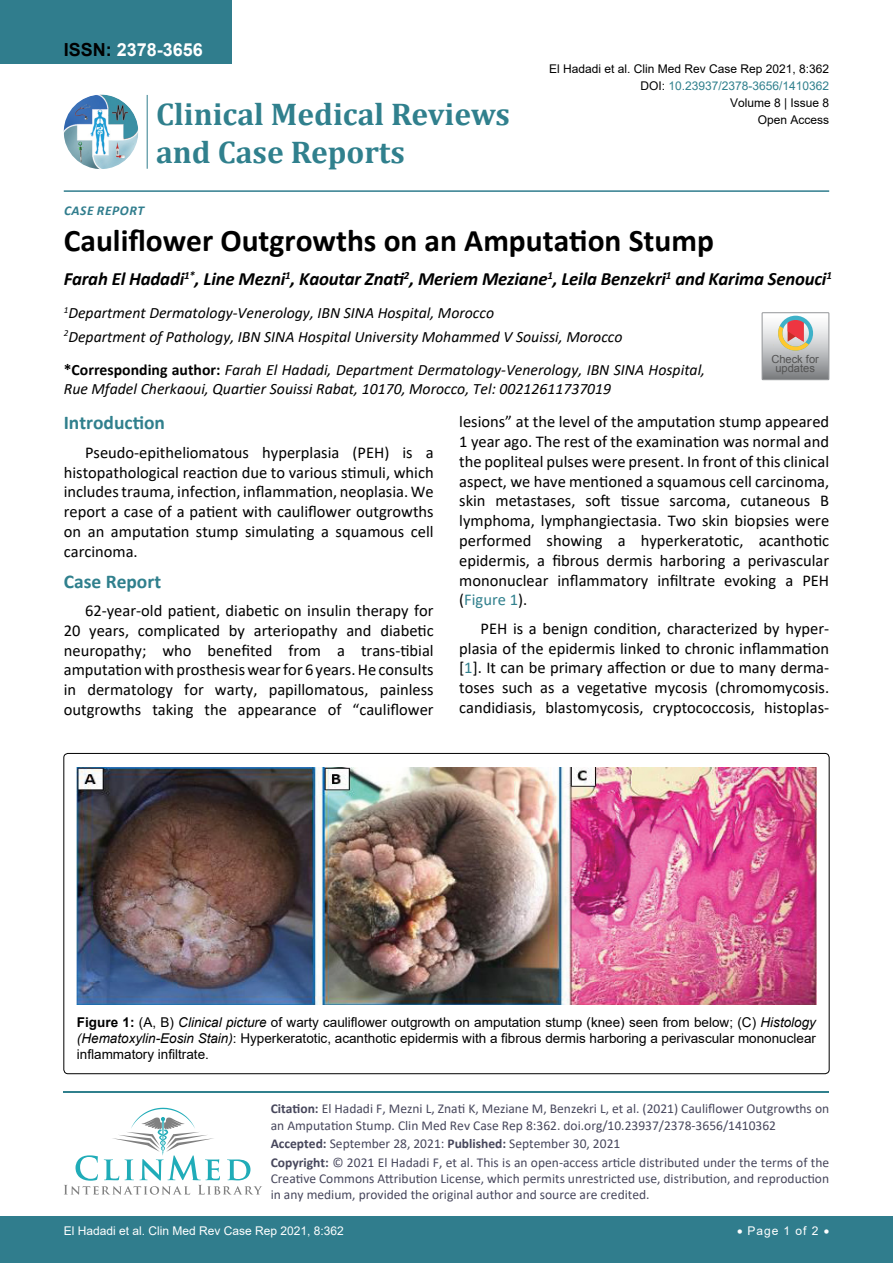
<style>
.page{position:relative;width:893px;height:1263px;background:#fff}
.page>*{position:absolute;margin:0;border:0;box-sizing:border-box;transform-origin:0 0}
.t1{font:700 31.5px "Calibri";color:#000}
.t2{font:700 31.5px "Cambria";color:#30808d}
.t3{font:700 19.5px "Calibri";color:#30808d}
.t4{font:italic 700 18.75px "Calibri";letter-spacing:-.01em;color:#000}
.t5{font:700 18px "Arial";color:#fff}
.t6{font:16.5px/19.8px "Calibri";color:#000;text-align:justify}
.t7{font:italic 15.75px/23.1px "Calibri";color:#000}
.t8{font:13.5px/16.2px "Calibri";color:#47475c}
.t9{font:13.5px/16.2px "Arial";color:#000;text-align:justify}
.t10{font:italic 700 13.5px "Calibri";letter-spacing:.04em;color:#307d8d}
.t11{font:12px "Arial";color:#000}
.t12{font:12px "Arial";color:#fff}
.t13{font:12px "Arial";color:#30808d}
.t14{font:11.1px/9.6px "Arial";color:#535353;text-align:center}
.s1{color:#000}
.s2{font-weight:700;font-style:normal}
.s3{color:#30808d}
.s4{font-weight:700}
.s5{font-style:italic}
</style>
<div class="page">
<hr style="left:64px;top:1091px;width:765px;height:2px;background:#30808d">
<svg style="left:64px;top:1108px;width:198px;height:87px"></svg>
<div style="left:0;top:0;width:231px;height:64px;background:#307d8d"></div>
<hr style="left:64px;top:190px;width:765px;height:2px;background:#307d8d">
<div style="left:0;top:1217px;width:893px;height:46px;background:#307d8d"></div>
<img style="left:64px;top:95px;width:74px;height:74px;border-radius:37px">
<hr style="left:147px;top:95px;width:1px;height:74px;background:#307d8d">
<svg style="left:762px;top:313px;width:67px;height:67px"></svg>
<img style="left:77px;top:768px;width:739px;height:236px">
<p class="t5" style="left:64px;top:37px;width:141px"><span class="s1">ISSN:</span> 2378-3656</p>
<h1 class="t2" style="left:156px;top:92px;width:355px">Clinical Medical Reviews</h1>
<h1 class="t2" style="left:156px;top:130px;width:250px">and Case Reports</h1>
<p class="t10" style="left:64px;top:201px;width:82px">Case Repor t</p>
<p class="t11" style="left:549px;top:60px;width:282px">El Hadadi et al. Clin Med Rev Case Rep 2021, 8:362</p>
<p class="t11" style="left:730px;top:95px;width:101px">Volume 8 | Issue 8</p>
<p class="t13" style="left:640px;top:77px;width:190px"><span class="s1">DOI:</span> 10.23937/2378-3656/1410362</p>
<p class="t11" style="left:758px;top:112px;width:73px">Open Access</p>
<h1 class="t1" style="left:64px;top:218px;width:652px">Cauliflower Outgrowths on an Amputation Stump</h1>
<p class="t4" style="left:64px;top:266px;width:770px">Farah El Hadadi<sup>1*</sup>, Line Mezni<sup>1</sup>, Kaoutar Znati<sup>2</sup>, Meriem Meziane<sup>1</sup>, Leila Benzekri<sup>1</sup> and Karima Senouci<sup>1</sup></p>
<p class="t7" style="left:64px;top:301px;width:560px"><sup>1</sup>Department Dermatology-Venerology, IBN SINA Hospital, Morocco<br><sup>2</sup>Department of Pathology, IBN SINA Hospital University Mohammed V Souissi, Morocco</p>
<p class="t7" style="left:64px;top:359px;width:643px;line-height:18.9px"><span class="s2">*Corresponding author:</span> Farah El Hadadi, Department Dermatology-Venerology, IBN SINA Hospital,<br>Rue Mfadel Cherkaoui, Quartier Souissi Rabat, 10170, Morocco, Tel: 00212611737019</p>
<p class="t14" style="left:771px;top:354px;width:49px">Check for updates</p>
<p class="t3" style="left:64px;top:409px;width:103px">Introduction</p>
<p class="t6" style="left:64px;top:442px;width:371px;text-indent:21px">Pseudo-epitheliomatous hyperplasia (PEH) is a histopathological reaction due to various stimuli, which includes trauma, infection, inflammation, neoplasia. We report a case of a patient with cauliflower outgrowths on an amputation stump simulating a squamous cell carcinoma.</p>
<p class="t3" style="left:64px;top:567px;width:99px">Case Report</p>
<p class="t6" style="left:64px;top:600px;width:371px;text-indent:21px">62-year-old patient, diabetic on insulin therapy for 20 years, complicated by arteriopathy and diabetic neuropathy; who benefited from a trans-tibial amputation with prosthesis wear for 6 years. He consults in dermatology for warty, papillomatous, painless outgrowths taking the appearance of “cauliflower</p>
<p class="t6" style="left:459px;top:411px;width:371px">lesions” at the level of the amputation stump appeared 1 year ago. The rest of the examination was normal and the popliteal pulses were present. In front of this clinical aspect, we have mentioned a squamous cell carcinoma, skin metastases, soft tissue sarcoma, cutaneous B lymphoma, lymphangiectasia. Two skin biopsies were performed showing a hyperkeratotic, acanthotic epidermis, a fibrous dermis harboring a perivascular mononuclear inflammatory infiltrate evoking a PEH (<span class="s3">Figure 1</span>).</p>
<p class="t6" style="left:459px;top:618px;width:371px;text-indent:21px">PEH is a benign condition, characterized by hyper&shy;plasia of the epidermis linked to chronic inflammation [<span class="s3">1</span>]. It can be primary affection or due to many derma&shy;toses such as a vegetative mycosis (chromomycosis. candidiasis, blastomycosis, cryptococcosis, histoplas-</p>
<p class="t9" style="left:77px;top:1014px;width:741px"><span class="s4">Figure 1:</span> (A, B) <span class="s5">Clinical picture</span> of warty cauliflower outgrowth on amputation stump (knee) seen from below; (C) <span class="s5">Histology (Hematoxylin-Eosin Stain)</span>: Hyperkeratotic, acanthotic epidermis with a fibrous dermis harboring a perivascular mononuclear inflammatory infiltrate.</p>
<p class="t8" style="left:271px;top:1100px;width:560px"><span class="s4">Citation:</span> El Hadadi F, Mezni L, Znati K, Meziane M, Benzekri L, et al. (2021) Cauliflower Outgrowths on an Amputation Stump. Clin Med Rev Case Rep 8:362. doi.org/10.23937/2378-3656/1410362</p>
<p class="t8" style="left:271px;top:1154px;width:560px;text-align:justify"><span class="s4">Copyright:</span> © 2021 El Hadadi F, et al. This is an open-access article distributed under the terms of the Creative Commons Attribution License, which permits unrestricted use, distribution, and reproduction in any medium, provided the original author and source are credited.</p>
<p class="t8" style="left:271px;top:1135px;width:351px"><span class="s4">Accepted:</span> September 28, 2021: <span class="s4">Published:</span> September 30, 2021</p>
<p class="t12" style="left:64px;top:1223px;width:282px">El Hadadi et al. Clin Med Rev Case Rep 2021, 8:362</p>
<p class="t12" style="left:737px;top:1223px;width:94px">• Page 1 of 2 •</p>
</div>
